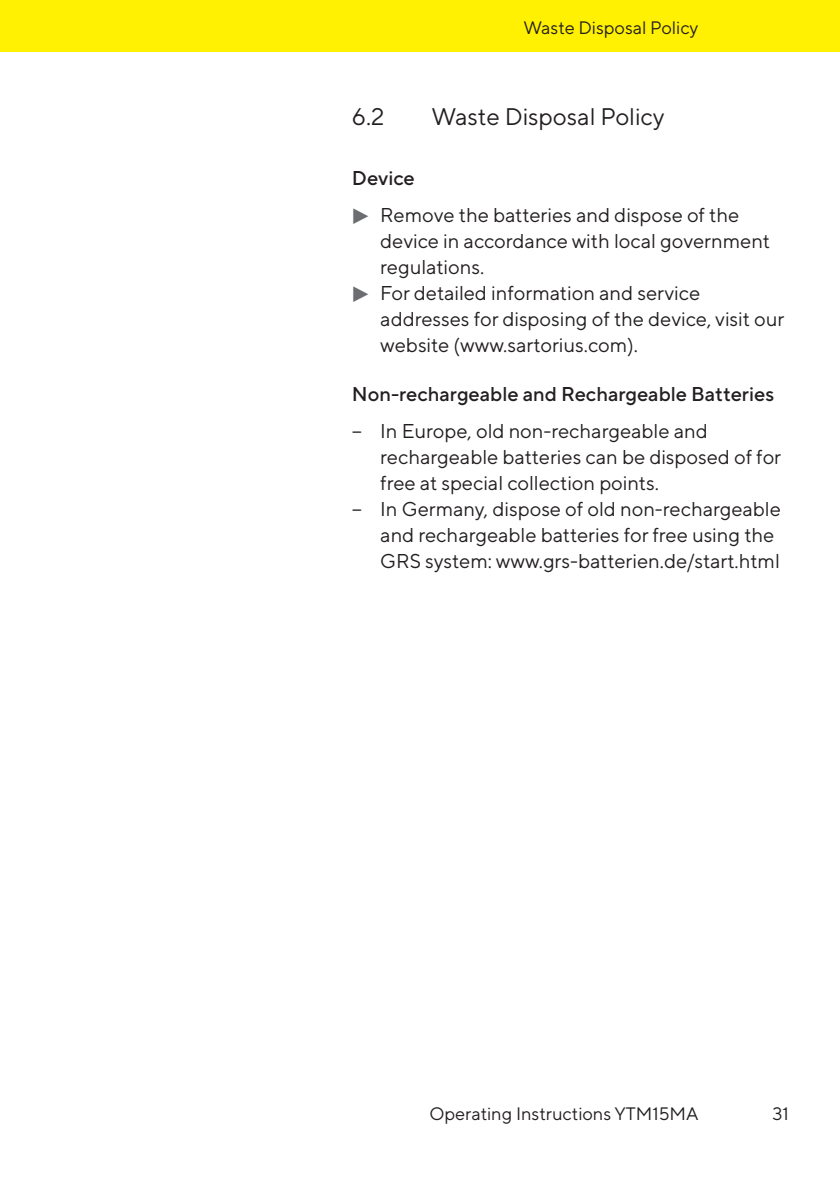
<style>
.page{position:relative;width:840px;height:1191px;background:#fff}
.page>*{position:absolute;margin:0;border:0;box-sizing:border-box;transform-origin:0 0}
.t1{font:24px "TT Norms Pro";color:#231f20}
.t2{font:20px/37.4px "TT Norms Pro";color:#231f20}
.t3{font:500 20px "TT Norms Pro";color:#231f20}
.t4{font:18px "TT Norms Pro";color:#231f20}
.s1{font-weight:500}
.s2{font-family:"PIK7";color:#6c6d70}
</style>
<div class="page">
<div style="left:0;top:0;width:839px;height:51px;background:#fff101"></div>
<p class="t4" style="left:523px;top:15px;width:176px">Waste Disposal Policy</p>
<p class="t1" style="left:351px;top:99px;width:34px">6.2</p>
<p class="t1" style="left:431px;top:99px;width:235px">Waste Disposal Policy</p>
<p class="t2" style="left:351px;top:158px;width:388px"><span class="s1">Device<br></span><span class="s2">t</span> Remove the batteries and dispose of the</p>
<p class="t2" style="left:380px;top:221px;width:391px">device in accordance with local government</p>
<p class="t2" style="left:380px;top:247px;width:105px">regulations.</p>
<p class="t2" style="left:351px;top:273px;width:349px"><span class="s2">t</span> For detailed information and service</p>
<p class="t2" style="left:380px;top:299px;width:405px">addresses for disposing of the device, visit our</p>
<p class="t2" style="left:380px;top:325px;width:259px">website (www.sartorius.com).</p>
<p class="t3" style="left:351px;top:379px;width:423px">Non-rechargeable and Rechargeable Batteries</p>
<p class="t2" style="left:351px;top:411px;width:357px">− In Europe, old non-rechargeable and</p>
<p class="t2" style="left:380px;top:437px;width:402px">rechargeable batteries can be disposed of for</p>
<p class="t2" style="left:380px;top:463px;width:280px">free at special collection points.</p>
<p class="t2" style="left:351px;top:489px;width:430px">− In Germany, dispose of old non-rechargeable</p>
<p class="t2" style="left:380px;top:515px;width:395px">and rechargeable batteries for free using the</p>
<p class="t2" style="left:380px;top:541px;width:401px">GRS system: www.grs-batterien.de/start.html</p>
<p class="t4" style="left:429px;top:1100px;width:270px">Operating Instructions YTM15MA</p>
<p class="t4" style="left:772px;top:1100px;width:18px">31</p>
</div>
